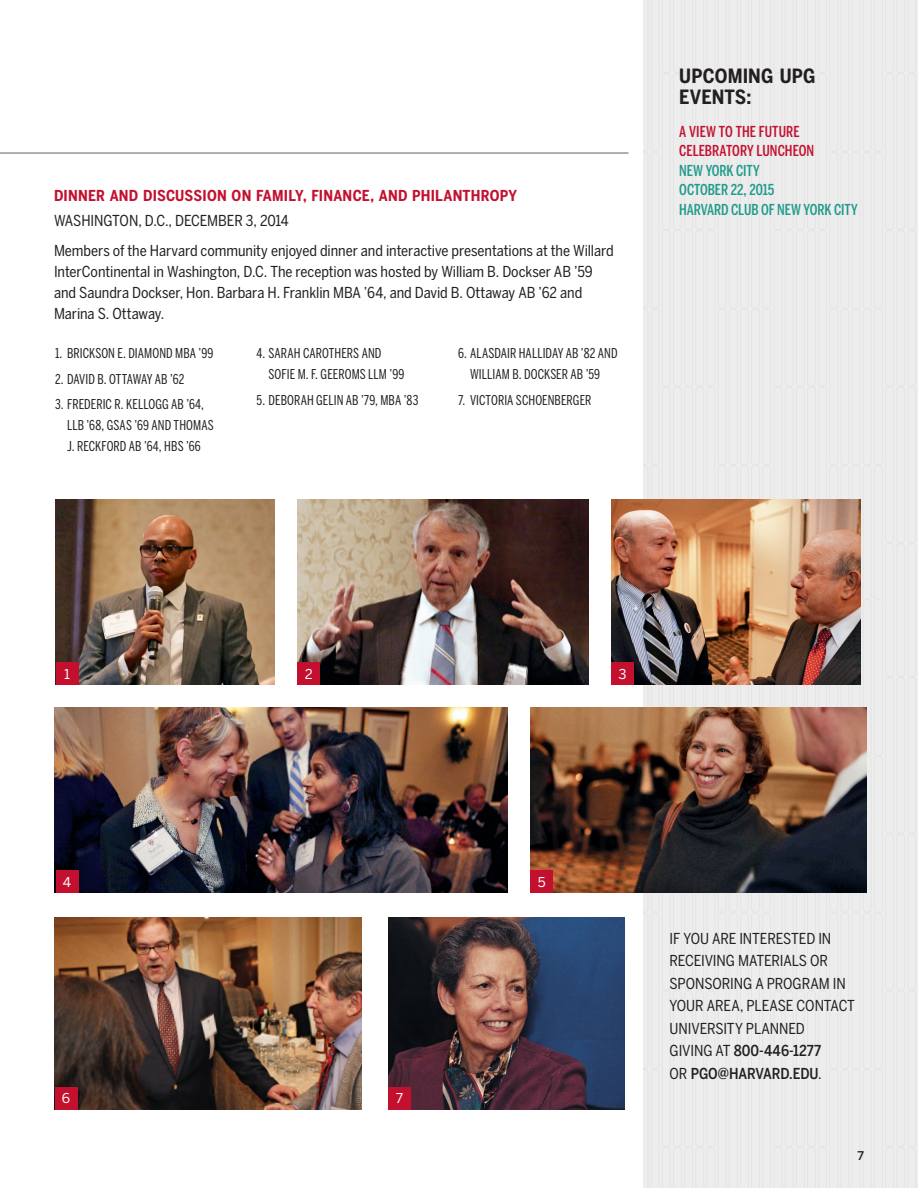
<style>
.page{position:relative;width:918px;height:1188px;background:#fff}
.page>*{position:absolute;margin:0;border:0;box-sizing:border-box;transform-origin:0 0}
.events_side_blk{font:700 19.5px/21px "Benton Sans Cond";letter-spacing:.01em;color:#231f20}
.events_text{font:15px/22.5px "Benton Sans Cond";letter-spacing:-.005em;color:#231f20}
.events_side_red{font:500 15px/19.5px "Benton Sans Comp";letter-spacing:-.005em;color:#209a8b}
.event_red_sub_head{font:700 15px "Benton Sans Cond";letter-spacing:.015em;color:#c3102f}
.events_photo_numbere{font:13.5px/21px "Benton Sans Comp";letter-spacing:.005em;color:#231f20}
.t1{font:13.5px "Benton Sans";color:#fff}
.t2{font:500 12px "Benton Sans";color:#231f20}
.s1{color:#c3102f}
.s2{font-weight:500}
</style>
<div class="page">
<div style="left:644px;top:0;width:274px;height:1188px;background:#ededee"></div>
<hr style="left:0;top:152px;width:629px;height:2px;background:#939598">
<img style="left:56px;top:499px;width:218px;height:186px">
<img style="left:297px;top:499px;width:291px;height:186px">
<img style="left:611px;top:499px;width:249px;height:186px">
<img style="left:55px;top:707px;width:453px;height:186px">
<div style="left:56px;top:662px;width:22px;height:23px;background:#c3102f"></div>
<div style="left:297px;top:662px;width:23px;height:23px;background:#c3102f"></div>
<div style="left:611px;top:662px;width:23px;height:23px;background:#c3102f"></div>
<div style="left:56px;top:870px;width:22px;height:23px;background:#c3102f"></div>
<img style="left:531px;top:707px;width:335px;height:186px">
<div style="left:531px;top:870px;width:22px;height:23px;background:#c3102f"></div>
<img style="left:55px;top:917px;width:307px;height:193px">
<img style="left:388px;top:917px;width:236px;height:193px">
<div style="left:55px;top:1087px;width:22px;height:23px;background:#c3102f"></div>
<div style="left:388px;top:1087px;width:23px;height:23px;background:#c3102f"></div>
<p class="event_red_sub_head" style="left:54px;top:187px;width:465px">DINNER AND DISCUSSION ON FAMILY, FINANCE, AND PHILANTHROPY</p>
<p class="events_text" style="left:54px;top:210px;width:236px">WASHINGTON, D.C., DECEMBER 3, 2014</p>
<p class="events_text" style="left:54px;top:240px;width:561px;line-height:21px">Members of the Harvard community enjoyed dinner and interactive presentations at the Willard InterContinental in Washington, D.C. The reception was hosted by William B. Dockser AB ’59 and Saundra Dockser, Hon. Barbara H. Franklin MBA ’64, and David B. Ottaway AB ’62 and Marina S. Ottaway.</p>
<p class="events_photo_numbere" style="left:55px;top:343px;width:160px">1. BRICKSON E. DIAMOND MBA ’99</p>
<p class="events_photo_numbere" style="left:55px;top:368px;width:131px">2. DAVID B. OTTAWAY AB ’62</p>
<p class="events_photo_numbere" style="left:67px;top:394px;width:148px;text-indent:-12px">3. FREDERIC R. KELLOGG AB ’64,<br>LLB ’68, GSAS ’69 AND THOMAS<br>J. RECKFORD AB ’64, HBS ’66</p>
<p class="events_photo_numbere" style="left:458px;top:343px;width:161px;text-align:center">6. ALASDAIR HALLIDAY AB ’82 AND<br>WILLIAM B. DOCKSER AB ’59</p>
<p class="events_photo_numbere" style="left:458px;top:389px;width:135px">7. VICTORIA SCHOENBERGER</p>
<p class="events_photo_numbere" style="left:269px;top:343px;width:137px;text-indent:-12px">4. SARAH CAROTHERS AND<br>SOFIE M. F. GEEROMS LLM ’99</p>
<p class="events_photo_numbere" style="left:257px;top:389px;width:163px">5. DEBORAH GELIN AB ’79, MBA ’83</p>
<p class="events_side_blk" style="left:679px;top:65px;width:138px">UPCOMING UPG<br>EVENTS:</p>
<p class="events_side_red" style="left:679px;top:122px;width:180px"><span class="s1">A VIEW TO THE FUTURE<br>CELEBRATORY LUNCHEON<br></span>NEW YORK CITY<br>OCTOBER 22, 2015<br>HARVARD CLUB OF NEW YORK CITY</p>
<p class="t1" style="left:64px;top:666px;width:7px">1</p>
<p class="t1" style="left:305px;top:666px;width:9px">2</p>
<p class="t1" style="left:619px;top:666px;width:10px">3</p>
<p class="t1" style="left:63px;top:874px;width:10px">4</p>
<p class="t1" style="left:538px;top:874px;width:9px">5</p>
<p class="t1" style="left:62px;top:1091px;width:10px">6</p>
<p class="t1" style="left:396px;top:1091px;width:9px">7</p>
<p class="events_text" style="left:670px;top:927px;width:187px">IF YOU ARE INTERESTED IN<br>RECEIVING MATERIALS OR<br>SPONSORING A PROGRAM IN<br>YOUR AREA, PLEASE CONTACT<br>UNIVERSITY PLANNED<br>GIVING AT <span class="s2">800-446-1277<br></span>OR <span class="s2">PGO@HARVARD.EDU</span>.</p>
<p class="t2" style="left:857px;top:1148px;width:8px">7</p>
</div>
